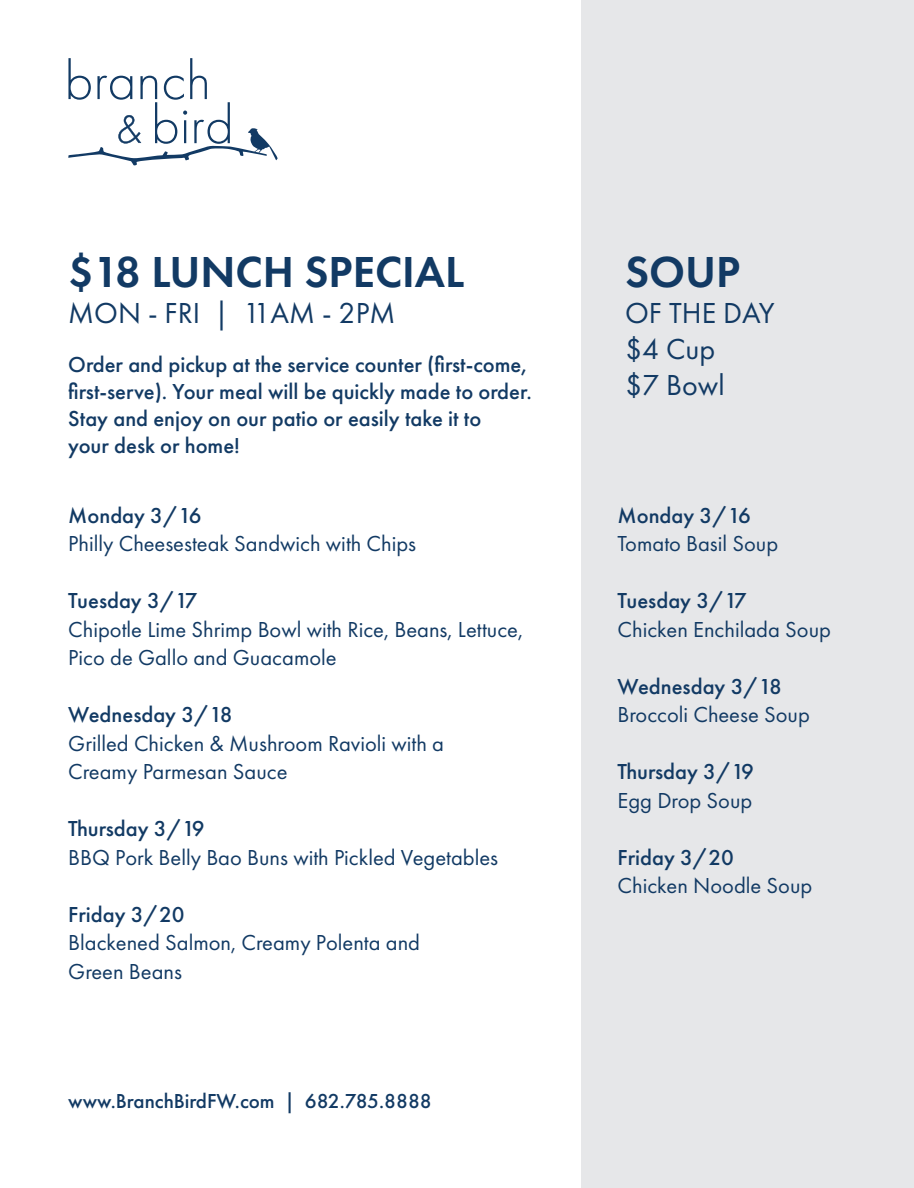
<style>
.page{position:relative;width:914px;height:1188px;background:#fff}
.page>*{position:absolute;margin:0;border:0;box-sizing:border-box;transform-origin:0 0}
.t1{font:600 45px "Futura PT";color:#123a64}
.t2{font:30px/36px "Futura PT";color:#123a64}
.t3{font:22.5px/28.5px "Futura PT";color:#123a64}
.t4{font:500 22.5px/27px "Futura PT";color:#123a64}
.t5{font:500 21px "Futura PT";color:#123a64}
</style>
<div class="page">
<svg style="left:68px;top:58px;width:209px;height:108px"></svg>
<div style="left:581px;top:0;width:332px;height:1188px;background:#e6e7e9"></div>
<h1 class="t1" style="left:68px;top:244px;width:397px">$18 LUNCH SPECIAL</h1>
<h2 class="t2" style="left:68px;top:295px;width:328px">MON - FRI | 11AM - 2PM</h2>
<p class="t4" style="left:68px;top:351px;width:465px">Order and pickup at the service counter (first-come, first-serve). Your meal will be quickly made to order.<br>Stay and enjoy on our patio or easily take it to<br>your desk or home!</p>
<p class="t4" style="left:68px;top:502px;width:135px">Monday 3/16</p>
<p class="t3" style="left:68px;top:529px;width:349px">Philly Cheesesteak Sandwich with Chips</p>
<p class="t4" style="left:68px;top:587px;width:131px">Tuesday 3/17</p>
<p class="t3" style="left:68px;top:615px;width:456px">Chipotle Lime Shrimp Bowl with Rice, Beans, Lettuce,<br>Pico de Gallo and Guacamole</p>
<p class="t4" style="left:68px;top:701px;width:166px">Wednesday 3/18</p>
<p class="t3" style="left:68px;top:729px;width:377px">Grilled Chicken &amp; Mushroom Ravioli with a<br>Creamy Parmesan Sauce</p>
<p class="t4" style="left:68px;top:815px;width:138px">Thursday 3/19</p>
<p class="t3" style="left:68px;top:843px;width:431px">BBQ Pork Belly Bao Buns with Pickled Vegetables</p>
<p class="t4" style="left:68px;top:901px;width:118px">Friday 3/20</p>
<p class="t3" style="left:68px;top:928px;width:353px">Blackened Salmon, Creamy Polenta and<br>Green Beans</p>
<p class="t5" style="left:68px;top:1088px;width:365px">www.BranchBirdFW.com | 682.785.8888</p>
<h1 class="t1" style="left:625px;top:244px;width:117px">SOUP</h1>
<h2 class="t2" style="left:625px;top:295px;width:151px">OF THE DAY $4 Cup<br>$7 Bowl</h2>
<p class="t4" style="left:617px;top:502px;width:135px">Monday 3/16</p>
<p class="t3" style="left:617px;top:529px;width:162px">Tomato Basil Soup</p>
<p class="t4" style="left:617px;top:587px;width:131px">Tuesday 3/17</p>
<p class="t3" style="left:617px;top:615px;width:215px">Chicken Enchilada Soup</p>
<p class="t4" style="left:617px;top:673px;width:166px">Wednesday 3/18</p>
<p class="t3" style="left:617px;top:700px;width:194px">Broccoli Cheese Soup</p>
<p class="t4" style="left:617px;top:758px;width:138px">Thursday 3/19</p>
<p class="t3" style="left:617px;top:786px;width:136px">Egg Drop Soup</p>
<p class="t4" style="left:617px;top:844px;width:118px">Friday 3/20</p>
<p class="t3" style="left:617px;top:871px;width:196px">Chicken Noodle Soup</p>
</div>
